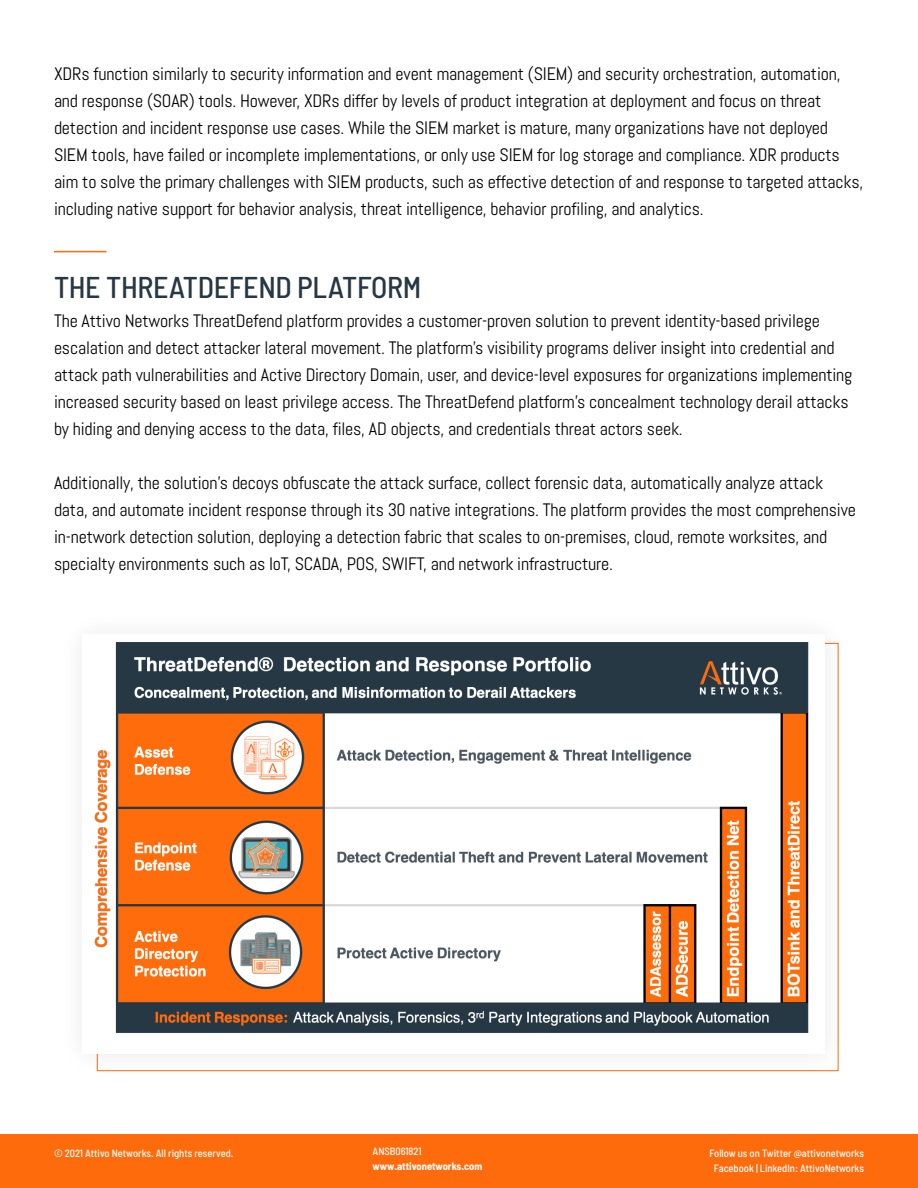
<style>
.page{position:relative;width:918px;height:1188px;background:#fff}
.page>*{position:absolute;margin:0;border:0;box-sizing:border-box;transform-origin:0 0}
.Section_Title_Width{font:500 semi-condensed 30px "Barlow";letter-spacing:-.01em;color:#263844}
.Body_Content{font:18px/27px "Abel";letter-spacing:-.01em;color:#000}
.t1{font:500 semi-condensed 10.5px/15px "Barlow";color:#fff;text-align:center}
.t2{font:700 semi-condensed 10.5px "Barlow";color:#fff}
</style>
<div class="page">
<div style="left:0;top:1134px;width:918px;height:54px;background:#fd6b0d"></div>
<hr style="left:54px;top:251px;width:52px;height:1px;background:#fd6b0d">
<div style="left:60px;top:612px;width:788px;height:465px;background:#fbfbfb"></div>
<div style="left:82px;top:634px;width:743px;height:420px;background:#fff"></div>
<img style="left:94px;top:642px;width:715px;height:391px">
<p class="Body_Content" style="left:54px;top:60px;width:811px">XDRs function similarly to security information and event management (SIEM) and security orchestration, automation, and response (SOAR) tools. However, XDRs differ by levels of product integration at deployment and focus on threat detection and incident response use cases. While the SIEM market is mature, many organizations have not deployed SIEM tools, have failed or incomplete implementations, or only use SIEM for log storage and compliance. XDR products aim to solve the primary challenges with SIEM products, such as effective detection of and response to targeted attacks, including native support for behavior analysis, threat intelligence, behavior profiling, and analytics.</p>
<p class="Section_Title_Width" style="left:54px;top:269px;width:369px">THE THREATDEFEND PLATFORM</p>
<p class="Body_Content" style="left:54px;top:307px;width:800px">The Attivo Networks ThreatDefend platform provides a customer-proven solution to prevent identity-based privilege escalation and detect attacker lateral movement. The platform’s visibility programs deliver insight into credential and attack path vulnerabilities and Active Directory Domain, user, and device-level exposures for organizations implementing increased security based on least privilege access. The ThreatDefend platform’s concealment technology derail attacks by hiding and denying access to the data, files, AD objects, and credentials threat actors seek.</p>
<p class="Body_Content" style="left:54px;top:469px;width:803px">Additionally, the solution’s decoys obfuscate the attack surface, collect forensic data, automatically analyze attack data, and automate incident response through its 30 native integrations. The platform provides the most comprehensive in-network detection solution, deploying a detection fabric that scales to on-premises, cloud, remote worksites, and specialty environments such as IoT, SCADA, POS, SWIFT, and network infrastructure.</p>
<p class="t1" style="left:373px;top:1144px;width:51px">ANSB061821</p>
<p class="t2" style="left:373px;top:1160px;width:111px">www.attivonetworks.com</p>
<p class="t1" style="left:54px;top:1146px;width:181px">© 2021 Attivo Networks. All rights reserved.</p>
<p class="t1" style="left:710px;top:1146px;width:156px">Follow us on Twitter @attivonetworks<br>Facebook | LinkedIn: AttivoNetworks</p>
</div>
